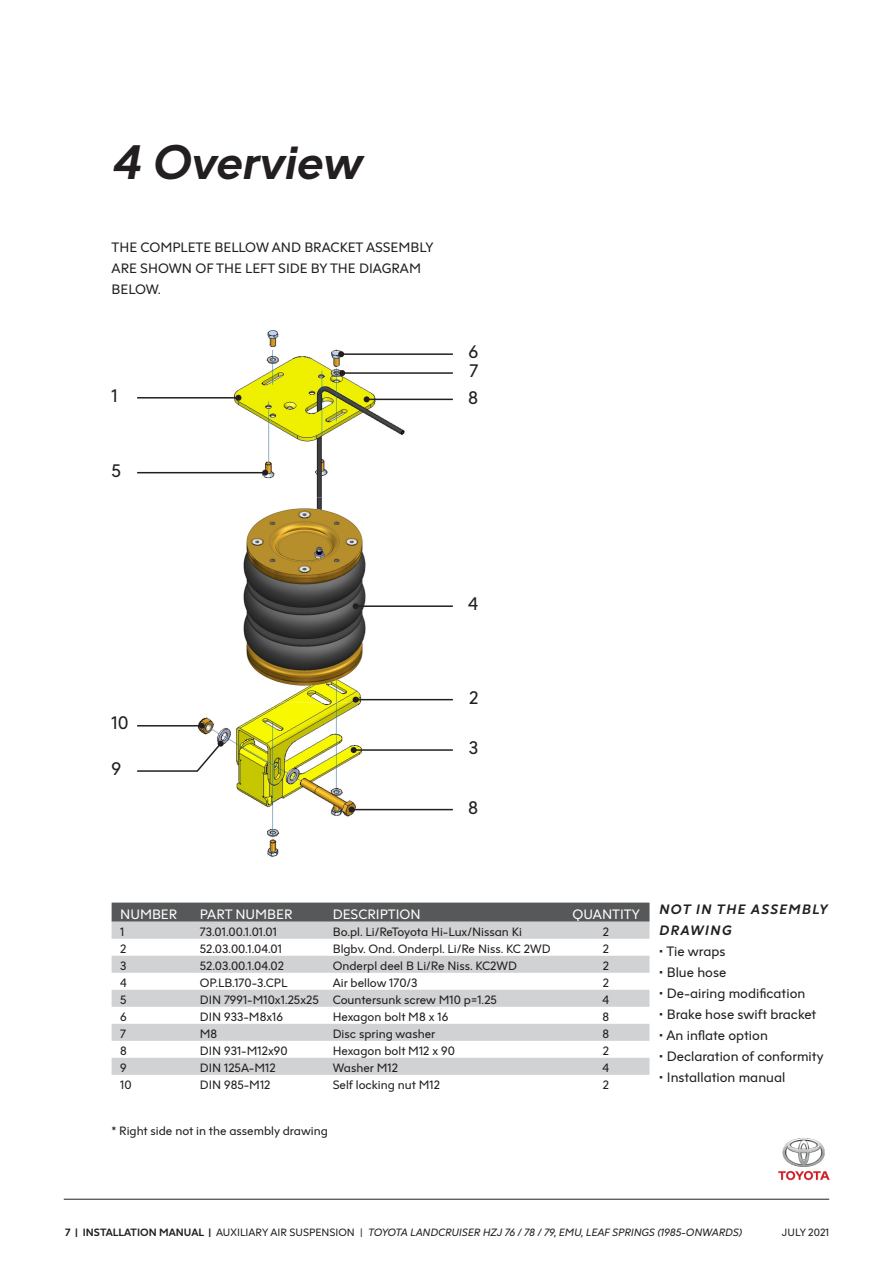
<style>
.page{position:relative;width:893px;height:1263px;background:#fff}
.page>*{position:absolute;margin:0;border:0;box-sizing:border-box;transform-origin:0 0}
.t1{font:italic 700 48px "Dunlop Sans";color:#231f20}
.t2{font:18px "Dunlop Sans";color:#231f20}
.Basistekst_-_9_pts{font:13.5px "Dunlop Sans";color:#231f20}
.INTRO_-_9pts_-_Regul{font:13.5px "Dunlop Sans";color:#231f20}
.t3{font:13.5px "Dunlop Sans";color:#fff}
.SUBKOP_-_9pts_-_Bold{font:italic 700 13.5px/21px "Dunlop Sans";letter-spacing:.1em;color:#231f20}
.t4{font:12px "Dunlop Sans";color:#231f20}
.t5{font:italic 10.5px "Dunlop Sans";color:#231f20}
.t6{font:10.5px "Dunlop Sans";color:#231f20}
.s1{font-weight:700;font-style:normal}
.s2{font-style:normal}
</style>
<div class="page">
<img style="left:175px;top:330px;width:260px;height:527px">
<svg style="left:112px;top:902px;width:537px;height:20px;background:#5f6062"></svg>
<svg style="left:112px;top:922px;width:537px;height:153px;fill:#d1d2d4"></svg>
<hr style="left:137px;top:472px;width:128px;height:1px;background:#231f20">
<svg style="left:262px;top:470px;width:6px;height:6px"></svg>
<hr style="left:137px;top:725px;width:65px;height:1px;background:#231f20">
<svg style="left:199px;top:723px;width:6px;height:6px"></svg>
<hr style="left:356px;top:605px;width:97px;height:2px;background:#231f20">
<svg style="left:353px;top:603px;width:6px;height:6px"></svg>
<hr style="left:367px;top:399px;width:86px;height:1px;background:#231f20">
<svg style="left:364px;top:396px;width:6px;height:6px"></svg>
<hr style="left:342px;top:372px;width:111px;height:2px;background:#231f20">
<svg style="left:339px;top:370px;width:6px;height:6px"></svg>
<hr style="left:341px;top:353px;width:112px;height:2px;background:#231f20">
<svg style="left:338px;top:351px;width:6px;height:6px"></svg>
<hr style="left:356px;top:699px;width:97px;height:1px;background:#231f20">
<svg style="left:353px;top:697px;width:6px;height:6px"></svg>
<svg style="left:137px;top:741px;width:87px;height:31px"></svg>
<hr style="left:354px;top:749px;width:99px;height:2px;background:#231f20">
<svg style="left:351px;top:747px;width:6px;height:6px"></svg>
<hr style="left:352px;top:809px;width:101px;height:1px;background:#231f20">
<svg style="left:349px;top:807px;width:6px;height:6px"></svg>
<hr style="left:137px;top:397px;width:101px;height:1px;background:#231f20">
<svg style="left:235px;top:395px;width:6px;height:6px"></svg>
<hr style="left:64px;top:1199px;width:765px;height:1px;background:#231f20">
<img style="left:778px;top:1138px;width:52px;height:43px">
<p class="t1" style="left:112px;top:133px;width:251px">4 Overview</p>
<p class="INTRO_-_9pts_-_Regul" style="left:112px;top:239px;width:323px">THE COMPLETE BELLOW AND BRACKET ASSEMBLY</p>
<p class="INTRO_-_9pts_-_Regul" style="left:112px;top:260px;width:311px">ARE SHOWN OF THE LEFT SIDE BY THE DIAGRAM</p>
<p class="INTRO_-_9pts_-_Regul" style="left:112px;top:281px;width:51px">BELOW.</p>
<p class="t2" style="left:112px;top:385px;width:8px">1</p>
<p class="t2" style="left:112px;top:460px;width:11px">5</p>
<p class="t2" style="left:469px;top:341px;width:11px">6</p>
<p class="t2" style="left:470px;top:361px;width:10px">7</p>
<p class="t2" style="left:468px;top:387px;width:12px">8</p>
<p class="t2" style="left:112px;top:712px;width:19px">10</p>
<p class="t2" style="left:112px;top:758px;width:11px">9</p>
<p class="t2" style="left:468px;top:593px;width:12px">4</p>
<p class="t2" style="left:469px;top:687px;width:11px">2</p>
<p class="t2" style="left:469px;top:737px;width:11px">3</p>
<p class="t2" style="left:468px;top:797px;width:12px">8</p>
<p class="t3" style="left:120px;top:906px;width:59px">NUMBER</p>
<p class="t3" style="left:200px;top:906px;width:94px">PART NUMBER</p>
<p class="t3" style="left:333px;top:906px;width:89px">DESCRIPTION</p>
<p class="t3" style="left:572px;top:906px;width:69px">QUANTITY</p>
<p class="t4" style="left:120px;top:925px;width:6px">1</p>
<p class="t4" style="left:200px;top:925px;width:79px">73.01.00.1.01.01</p>
<p class="t4" style="left:333px;top:925px;width:191px">Bo.pl. Li/ReToyota Hi-Lux/Nissan Ki</p>
<p class="t4" style="left:603px;top:925px;width:8px">2</p>
<p class="t4" style="left:120px;top:942px;width:8px">2</p>
<p class="t4" style="left:200px;top:942px;width:84px">52.03.00.1.04.01</p>
<p class="t4" style="left:333px;top:942px;width:219px">Blgbv. Ond. Onderpl. Li/Re Niss. KC 2WD</p>
<p class="t4" style="left:603px;top:942px;width:8px">2</p>
<p class="t4" style="left:120px;top:959px;width:8px">3</p>
<p class="t4" style="left:200px;top:959px;width:86px">52.03.00.1.04.02</p>
<p class="t4" style="left:333px;top:959px;width:186px">Onderpl deel B Li/Re Niss. KC2WD</p>
<p class="t4" style="left:603px;top:959px;width:8px">2</p>
<p class="t4" style="left:120px;top:976px;width:8px">4</p>
<p class="t4" style="left:200px;top:976px;width:89px">OP.LB.170-3.CPL</p>
<p class="t4" style="left:333px;top:976px;width:86px">Air bellow 170/3</p>
<p class="t4" style="left:603px;top:976px;width:8px">2</p>
<p class="t4" style="left:120px;top:993px;width:8px">5</p>
<p class="t4" style="left:200px;top:993px;width:120px">DIN 7991-M10x1.25x25</p>
<p class="t4" style="left:333px;top:993px;width:166px">Countersunk screw M10 p=1.25</p>
<p class="t4" style="left:602px;top:993px;width:8px">4</p>
<p class="t4" style="left:120px;top:1010px;width:8px">6</p>
<p class="t4" style="left:200px;top:1010px;width:85px">DIN 933-M8x16</p>
<p class="t4" style="left:333px;top:1010px;width:117px">Hexagon bolt M8 x 16</p>
<p class="t4" style="left:603px;top:1010px;width:8px">8</p>
<p class="t4" style="left:120px;top:1027px;width:7px">7</p>
<p class="t4" style="left:200px;top:1027px;width:19px">M8</p>
<p class="t4" style="left:333px;top:1027px;width:104px">Disc spring washer</p>
<p class="t4" style="left:603px;top:1027px;width:8px">8</p>
<p class="t4" style="left:120px;top:1044px;width:8px">8</p>
<p class="t4" style="left:200px;top:1044px;width:89px">DIN 931-M12x90</p>
<p class="t4" style="left:333px;top:1044px;width:124px">Hexagon bolt M12 x 90</p>
<p class="t4" style="left:603px;top:1044px;width:8px">2</p>
<p class="t4" style="left:120px;top:1061px;width:8px">9</p>
<p class="t4" style="left:200px;top:1061px;width:77px">DIN 125A-M12</p>
<p class="t4" style="left:333px;top:1061px;width:67px">Washer M12</p>
<p class="t4" style="left:602px;top:1061px;width:8px">4</p>
<p class="t4" style="left:120px;top:1078px;width:13px">10</p>
<p class="t4" style="left:200px;top:1078px;width:72px">DIN 985-M12</p>
<p class="t4" style="left:333px;top:1078px;width:109px">Self locking nut M12</p>
<p class="t4" style="left:603px;top:1078px;width:8px">2</p>
<p class="t4" style="left:112px;top:1123px;width:218px">* Right side not in the assembly drawing</p>
<p class="SUBKOP_-_9pts_-_Bold" style="left:659px;top:898px;width:170px">NOT IN THE ASSEMBLY<br>DRAWING</p>
<p class="Basistekst_-_9_pts" style="left:659px;top:943px;width:68px">• Tie wraps</p>
<p class="Basistekst_-_9_pts" style="left:659px;top:964px;width:69px">• Blue hose</p>
<p class="Basistekst_-_9_pts" style="left:659px;top:985px;width:148px">• De-airing modification</p>
<p class="Basistekst_-_9_pts" style="left:659px;top:1006px;width:159px">• Brake hose swift bracket</p>
<p class="Basistekst_-_9_pts" style="left:659px;top:1027px;width:111px">• An inflate option</p>
<p class="Basistekst_-_9_pts" style="left:659px;top:1048px;width:166px">• Declaration of conformity</p>
<p class="Basistekst_-_9_pts" style="left:659px;top:1069px;width:128px">• Installation manual</p>
<p class="t5" style="left:65px;top:1226px;width:678px"><span class="s1">7 | INSTALLATION MANUAL |</span> <span class="s2">AUXILIARY AIR SUSPENSION |</span> TOYOTA LANDCRUISER HZJ 76 / 78 / 79, EMU, LEAF SPRINGS (1985-ONWARDS)</p>
<p class="t6" style="left:782px;top:1226px;width:49px">JULY 2021</p>
</div>
